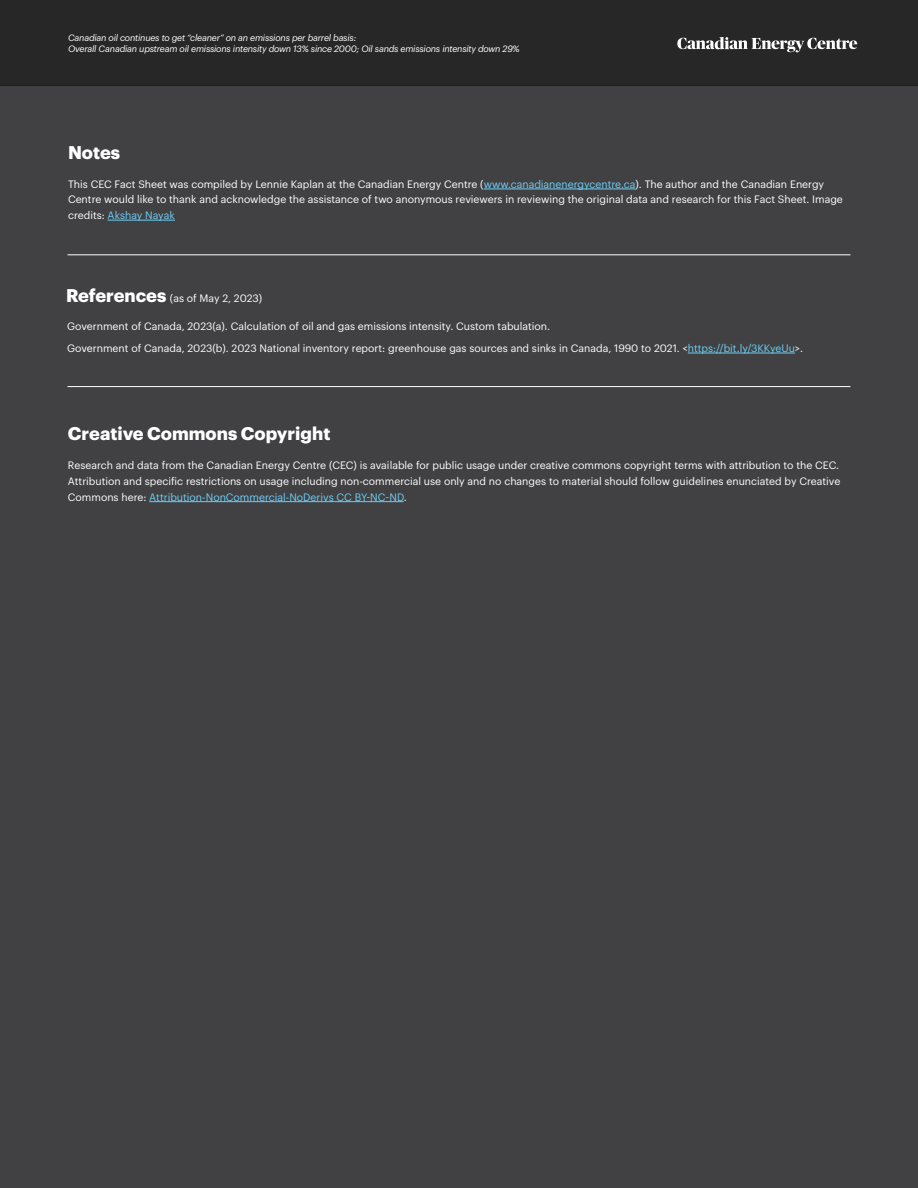
<style>
.page{position:relative;width:918px;height:1188px;background:#fff}
.page>*{position:absolute;margin:0;border:0;box-sizing:border-box;transform-origin:0 0}
.t1{font:700 18px "Graphik";color:#fff}
.t2{font:10.5px/15.6px "Graphik";color:#fff}
.t3{font:italic 9px/10.8px "Graphik";letter-spacing:-.02em;color:#fff}
.s1{color:#6dcff6}
.s2{font-weight:700;font-size:18px}
</style>
<div class="page">
<div style="left:0;top:86px;width:918px;height:1102px;background:#414042"></div>
<hr style="left:484px;top:189px;width:152px;height:1px;background:#6dcff6">
<hr style="left:108px;top:220px;width:67px;height:1px;background:#6dcff6">
<hr style="left:149px;top:501px;width:255px;height:1px;background:#6dcff6">
<hr style="left:688px;top:353px;width:107px;height:1px;background:#6dcff6">
<hr style="left:68px;top:255px;width:782px;height:1px;background:#fff">
<hr style="left:68px;top:386px;width:782px;height:1px;background:#fff">
<div style="left:0;top:0;width:918px;height:86px;background:#272727"></div>
<svg style="left:677px;top:37px;width:180px;height:15px"></svg>
<p class="t3" style="left:68px;top:32px;width:453px">Canadian oil continues to get “cleaner” on an emissions per barrel basis:<br>Overall Canadian upstream oil emissions intensity down 13% since 2000; Oil sands emissions intensity down 29%</p>
<h1 class="t1" style="left:68px;top:138px;width:54px">Notes</h1>
<p class="t2" style="left:68px;top:175px;width:776px">This CEC Fact Sheet was compiled by Lennie Kaplan at the Canadian Energy Centre (<span class="s1">www.canadianenergycentre.ca</span>). The author and the Canadian Energy<br>Centre would like to thank and acknowledge the assistance of two anonymous reviewers in reviewing the original data and research for this Fact Sheet. Image credits: <span class="s1">Akshay Nayak</span></p>
<p class="t2" style="left:66px;top:290px;width:198px"><span class="s2">References</span> (as of May 2, 2023)</p>
<p class="t2" style="left:67px;top:314px;width:738px;line-height:21.9px">Government of Canada, 2023(a). Calculation of oil and gas emissions intensity. Custom tabulation.<br>Government of Canada, 2023(b). 2023 National inventory report: greenhouse gas sources and sinks in Canada, 1990 to 2021. &lt;<span class="s1">https://bit.ly/3KKyeUu</span>&gt;.</p>
<h1 class="t1" style="left:68px;top:420px;width:264px">Creative Commons Copyright</h1>
<p class="t2" style="left:68px;top:457px;width:774px">Research and data from the Canadian Energy Centre (CEC) is available for public usage under creative commons copyright terms with attribution to the CEC.<br>Attribution and specific restrictions on usage including non-commercial use only and no changes to material should follow guidelines enunciated by Creative<br>Commons here: <span class="s1">Attribution-NonCommercial-NoDerivs CC BY-NC-ND</span>.</p>
</div>
